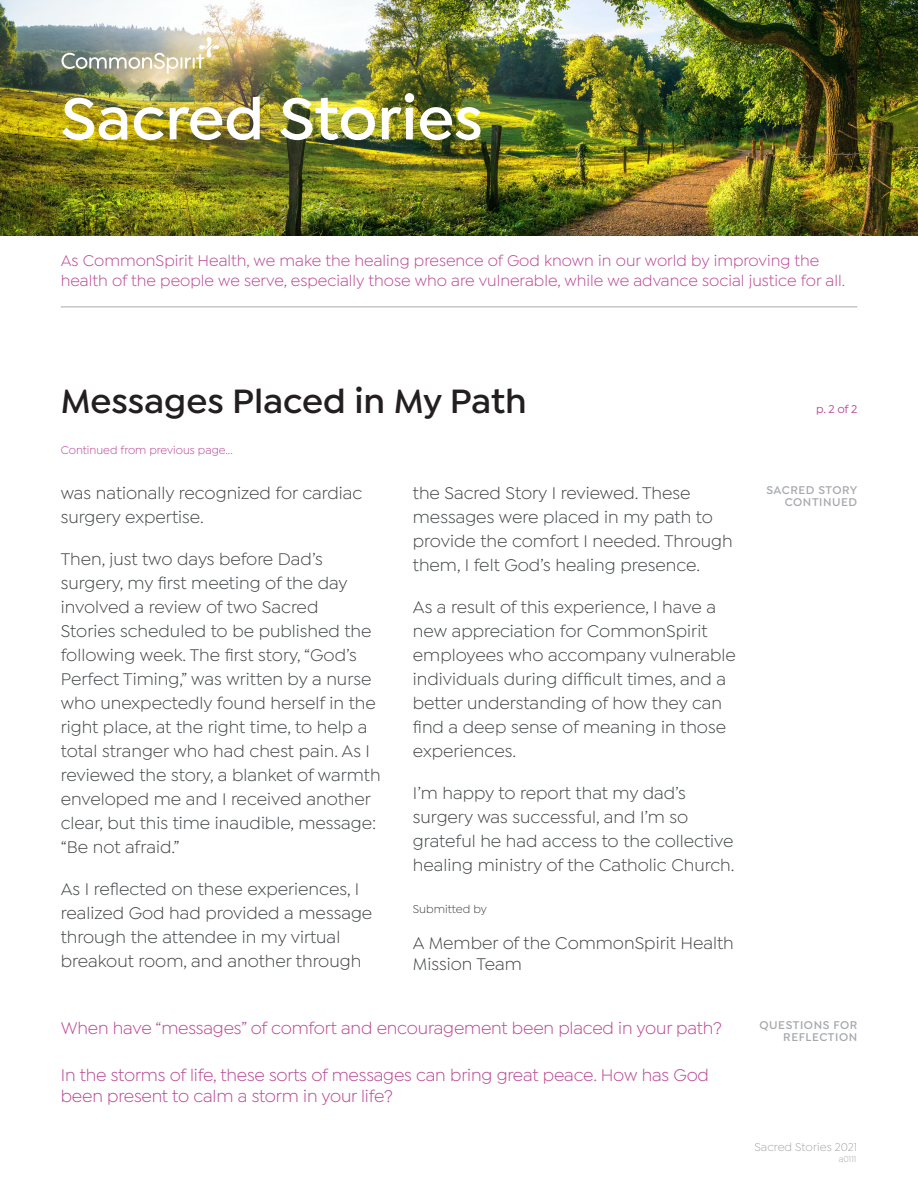
<style>
.page{position:relative;width:918px;height:1188px;background:#fff}
.page>*{position:absolute;margin:0;border:0;box-sizing:border-box;transform-origin:0 0}
.t1{font:600 63px "Isidora Sans";color:#fff}
.CSH_Table_of_Content{font:600 36px "Isidora Sans";color:#231f20}
.CSH_Table_of_Content-2{font:18px/24px "Isidora Sans";color:#434648}
.CSH_Table_of_Content-3{font:18px/21px "Isidora Sans";letter-spacing:-.01em;color:#ba4896}
.t2{font:16.5px/19.5px "Isidora Sans";color:#ba4896}
.CSH_Table_of_Content-4{font:600 12px/12px "Isidora Sans";letter-spacing:.05em;color:#a7a9ad;text-align:right}
.CSH_Table_of_Content-5{font:12px "Isidora Sans";color:#ba4896}
.t3{font:12px "Isidora Sans";color:#a7a9ad}
.CSH_Table_of_Content-6{font:12px "Isidora Sans";color:#434648}
.CSH_Table_of_Content-7{font:500 12px "Isidora Sans";color:#ba4896}
.t4{font:9px "Isidora Sans";color:#a7a9ad}
</style>
<div class="page">
<img style="left:0;top:0;width:918px;height:236px">
<img style="left:62px;top:37px;width:157px;height:36px">
<hr style="left:61px;top:307px;width:796px;height:1px;background:#a7a9ad">
<h1 class="t1" style="left:61px;top:82px;width:424px">Sacred Stories</h1>
<p class="t2" style="left:61px;top:251px;width:786px">As CommonSpirit Health, we make the healing presence of God known in our world by improving the health of the people we serve, especially those who are vulnerable, while we advance social justice for all.</p>
<p class="CSH_Table_of_Content" style="left:61px;top:380px;width:468px">Messages Placed in My Path</p>
<p class="CSH_Table_of_Content-5" style="left:61px;top:443px;width:174px">Continued from previous page...</p>
<p class="CSH_Table_of_Content-2" style="left:61px;top:480px;width:303px">was nationally recognized for cardiac surgery expertise.</p>
<p class="CSH_Table_of_Content-2" style="left:61px;top:546px;width:321px">Then, just two days before Dad’s surgery, my first meeting of the day involved a review of two Sacred<br>Stories scheduled to be published the following week. The first story, “God’s Perfect Timing,” was written by a nurse who unexpectedly found herself in the right place, at the right time, to help a total stranger who had chest pain. As I reviewed the story, a blanket of warmth enveloped me and I received another clear, but this time inaudible, message: “Be not afraid.”</p>
<p class="CSH_Table_of_Content-2" style="left:61px;top:876px;width:313px">As I reflected on these experiences, I realized God had provided a message through the attendee in my virtual breakout room, and another through</p>
<p class="CSH_Table_of_Content-2" style="left:413px;top:480px;width:321px">the Sacred Story I reviewed. These messages were placed in my path to provide the comfort I needed. Through them, I felt God’s healing presence.</p>
<p class="CSH_Table_of_Content-2" style="left:413px;top:594px;width:325px">As a result of this experience, I have a new appreciation for CommonSpirit employees who accompany vulnerable individuals during difficult times, and a better understanding of how they can find a deep sense of meaning in those experiences.</p>
<p class="CSH_Table_of_Content-2" style="left:413px;top:780px;width:323px">I’m happy to report that my dad’s surgery was successful, and I’m so grateful he had access to the collective healing ministry of the Catholic Church.</p>
<p class="CSH_Table_of_Content-6" style="left:413px;top:902px;width:76px">Submitted by</p>
<p class="CSH_Table_of_Content-2" style="left:413px;top:932px;width:323px;line-height:21px">A Member of the CommonSpirit Health<br>Mission Team</p>
<p class="CSH_Table_of_Content-7" style="left:816px;top:402px;width:43px">p. 2 of 2</p>
<p class="CSH_Table_of_Content-4" style="left:766px;top:484px;width:93px">SACRED STORY<br>CONTINUED</p>
<p class="CSH_Table_of_Content-3" style="left:61px;top:1017px;width:663px">When have “messages” of comfort and encouragement been placed in your path?</p>
<p class="CSH_Table_of_Content-3" style="left:61px;top:1065px;width:650px">In the storms of life, these sorts of messages can bring great peace. How has God been present to calm a storm in your life?</p>
<p class="CSH_Table_of_Content-4" style="left:759px;top:1019px;width:99px">QUESTIONS FOR<br>REFLECTION</p>
<p class="t3" style="left:755px;top:1141px;width:104px">Sacred Stories 2021</p>
<p class="t4" style="left:839px;top:1154px;width:19px">a0111</p>
</div>
